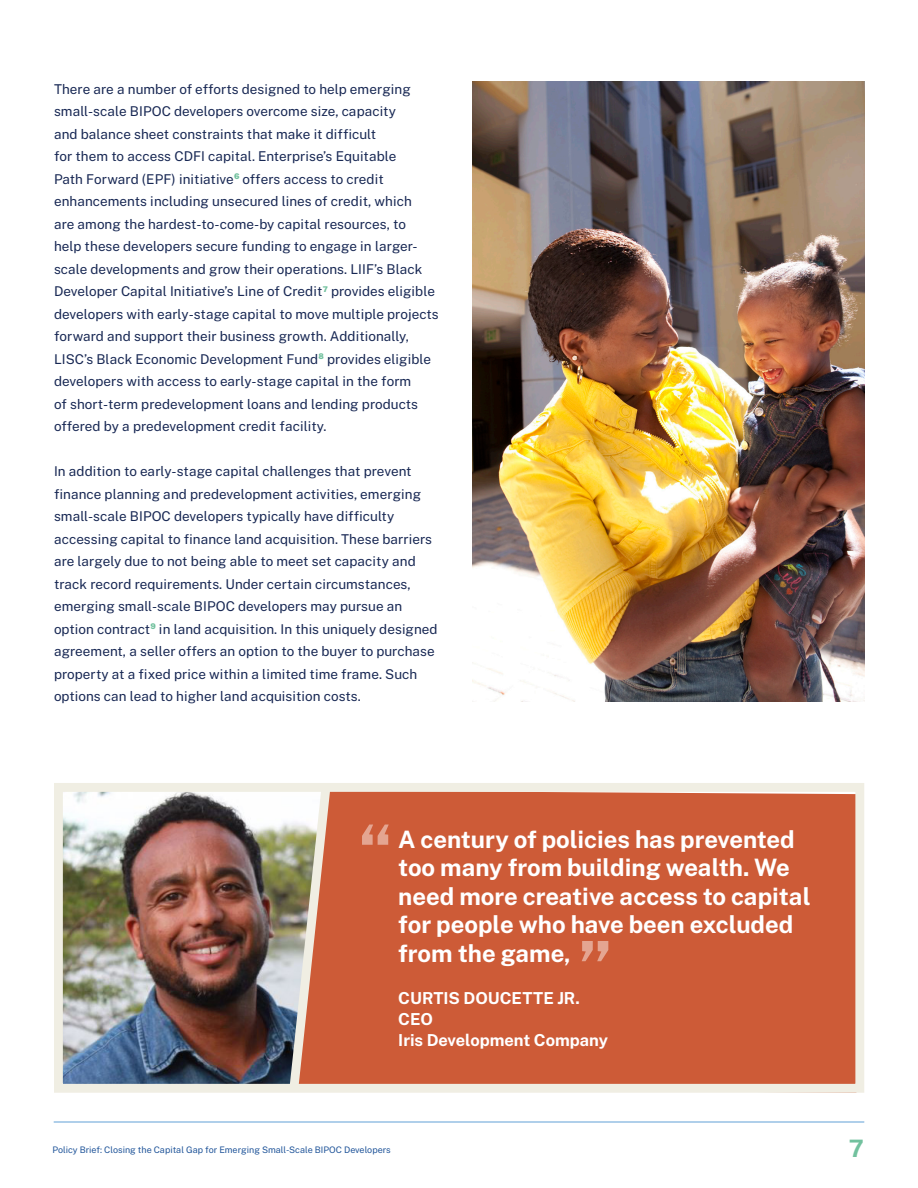
<style>
.page{position:relative;width:918px;height:1188px;background:#fff}
.page>*{position:absolute;margin:0;border:0;box-sizing:border-box;transform-origin:0 0}
.t1{font:700 72px "Public Sans";color:#e4a591}
.t2{font:700 24px/28.5px "Public Sans";color:#fff}
.t3{font:700 24px "Public Sans";color:#72c19e}
.t4{font:700 16.5px/21px "Public Sans";color:#fff}
.t5{font:13.5px/22.5px "Public Sans";letter-spacing:.005em;color:#182854}
.t6{font:9px "Public Sans";color:#21559a}
</style>
<div class="page">
<hr style="left:54px;top:1122px;width:810px;height:1px;background:#61a1d7">
<div style="left:336px;top:793px;width:518px;height:290px;background:#cd5b37"></div>
<img style="left:64px;top:793px;width:220px;height:290px">
<img style="left:284px;top:793px;width:52px;height:290px">
<div style="left:54px;top:783px;width:810px;height:310px;border:9px solid #f0eee3"></div>
<img style="left:473px;top:81px;width:391px;height:621px">
<p class="t5" style="left:54px;top:77px;width:386px">There are a number of efforts designed to help emerging small-scale BIPOC developers overcome size, capacity<br>and balance sheet constraints that make it difficult<br>for them to access CDFI capital. Enterprise’s Equitable<br>Path Forward (EPF) initiative<sup>6</sup> offers access to credit enhancements including unsecured lines of credit, which<br>are among the hardest-to-come-by capital resources, to<br>help these developers secure funding to engage in larger&shy;scale developments and grow their operations. LIIF’s Black Developer Capital Initiative’s Line of Credit<sup>7</sup> provides eligible developers with early-stage capital to move multiple projects forward and support their business growth. Additionally, LISC’s Black Economic Development Fund<sup>8</sup> provides eligible developers with access to early-stage capital in the form<br>of short-term predevelopment loans and lending products offered by a predevelopment credit facility.</p>
<p class="t5" style="left:54px;top:459px;width:385px">In addition to early-stage capital challenges that prevent finance planning and predevelopment activities, emerging small-scale BIPOC developers typically have difficulty accessing capital to finance land acquisition. These barriers are largely due to not being able to meet set capacity and track record requirements. Under certain circumstances, emerging small-scale BIPOC developers may pursue an option contract<sup>9</sup> in land acquisition. In this uniquely designed agreement, a seller offers an option to the buyer to purchase property at a fixed price within a limited time frame. Such options can lead to higher land acquisition costs.</p>
<p class="t1" style="left:359px;top:798px;width:36px">“</p>
<p class="t2" style="left:398px;top:823px;width:398px">A century of policies has prevented</p>
<p class="t2" style="left:398px;top:852px;width:414px">too many from building wealth. We need more creative access to capital for people who have been excluded from the game,</p>
<p class="t4" style="left:398px;top:986px;width:183px">CURTIS DOUCETTE JR.<br>CEO</p>
<p class="t4" style="left:398px;top:1028px;width:211px">Iris Development Company</p>
<p class="t1" style="left:611px;top:987px;width:36px;rotate:-180deg">“</p>
<p class="t6" style="left:52px;top:1144px;width:340px">Policy Brief: Closing the Capital Gap for Emerging Small-Scale BIPOC Developers</p>
<h2 class="t3" style="left:849px;top:1131px;width:17px">7</h2>
</div>
